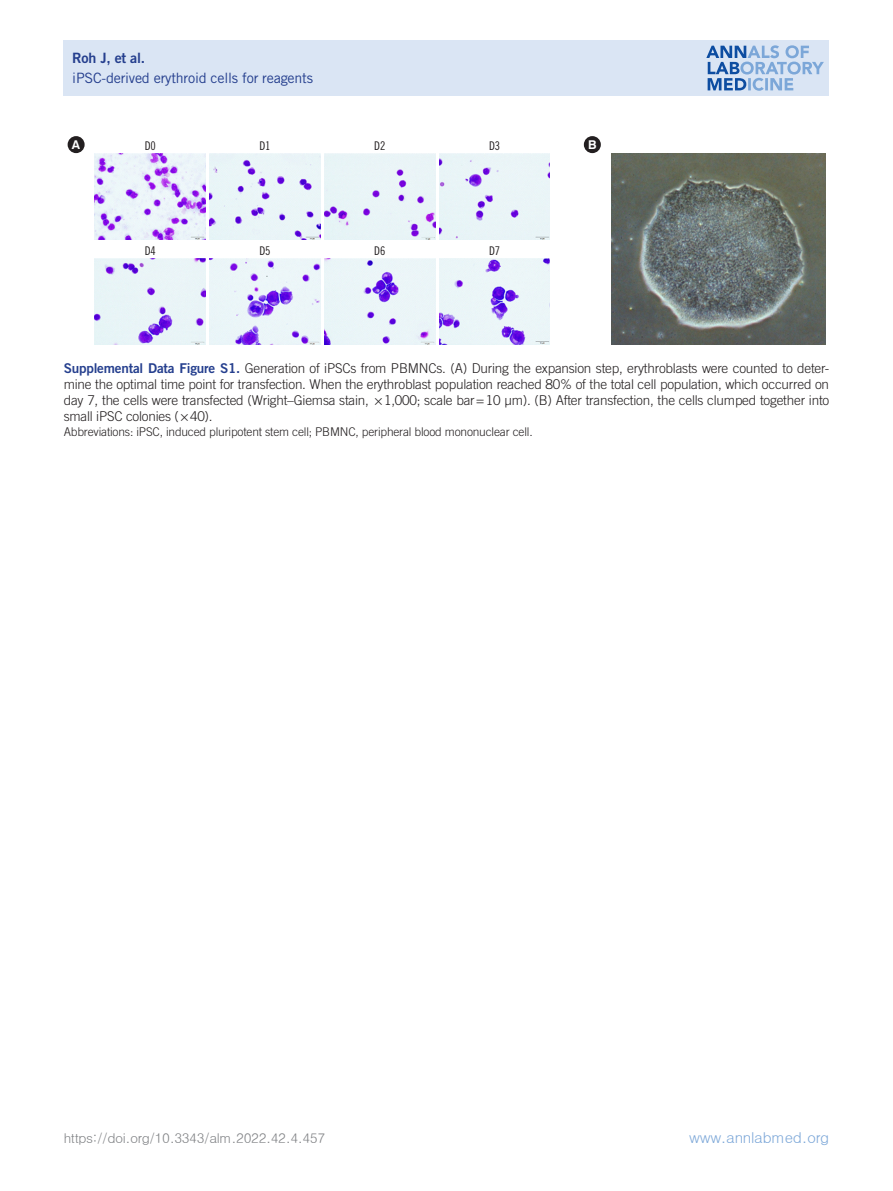
<style>
.page{position:relative;width:893px;height:1191px;background:#fff}
.page>*{position:absolute;margin:0;border:0;box-sizing:border-box;transform-origin:0 0}
.URL{font:15px "Dotum";letter-spacing:-.02em;color:#7ca7d8}
.하시라이름{font:14.25px "Trade Gothic LT Std";letter-spacing:-.015em;color:#253f8e}
.하시라이름-2{font:14.25px "Trade Gothic LT Std Bd 2";letter-spacing:-.015em;color:#253f8e}
.표제목_그림설명{font:300 13.5px/16.2px "Trade Gothic LT Std";letter-spacing:-.015em;color:#231f20;text-align:justify}
.t1{font:13.5px "Dotum";letter-spacing:-.03em;color:#808285}
.t2{font:700 12.15px "Swiss 721 BT";color:#fff}
.표_그림_주석{font:300 12px "Trade Gothic LT Std";letter-spacing:-.015em;color:#231f20}
.그림지문_8pt{font:12px "Trade Gothic LT Std Cn 18";letter-spacing:-.015em;color:#231f20}
.s1{font-family:"Trade Gothic LT Std Bd 2";font-weight:400;color:#253f8e}
</style>
<div class="page">
<div style="left:64px;top:40px;width:765px;height:56px;background:#dae5f4"></div>
<svg style="left:706px;top:45px;width:118px;height:46px"></svg>
<img style="left:612px;top:153px;width:213px;height:192px">
<div style="left:68px;top:136px;width:17px;height:17px;background:#231f20;border-radius:50%"></div>
<div style="left:584px;top:136px;width:17px;height:17px;background:#231f20;border-radius:50%"></div>
<img style="left:95px;top:153px;width:111px;height:87px">
<img style="left:95px;top:258px;width:111px;height:87px">
<img style="left:210px;top:153px;width:110px;height:87px">
<img style="left:210px;top:258px;width:110px;height:87px">
<div style="left:439px;top:153px;width:111px;height:87px;background:#e9f4f7"></div>
<img style="left:439px;top:258px;width:111px;height:87px">
<img style="left:325px;top:153px;width:110px;height:87px">
<img style="left:325px;top:258px;width:110px;height:87px">
<p class="하시라이름-2" style="left:72px;top:49px;width:75px">Roh J, et al.</p>
<p class="하시라이름" style="left:72px;top:69px;width:242px">iPSC-derived erythroid cells for reagents</p>
<p class="t2" style="left:72px;top:137px;width:10px">A</p>
<p class="그림지문_8pt" style="left:145px;top:138px;width:13px">D0</p>
<p class="t2" style="left:588px;top:137px;width:10px">B</p>
<p class="그림지문_8pt" style="left:259px;top:138px;width:13px">D1</p>
<p class="그림지문_8pt" style="left:374px;top:138px;width:13px">D2</p>
<p class="그림지문_8pt" style="left:489px;top:138px;width:13px">D3</p>
<p class="그림지문_8pt" style="left:145px;top:243px;width:13px">D4</p>
<p class="그림지문_8pt" style="left:259px;top:243px;width:13px">D5</p>
<p class="그림지문_8pt" style="left:374px;top:243px;width:13px">D6</p>
<p class="그림지문_8pt" style="left:489px;top:243px;width:13px">D7</p>
<p class="표제목_그림설명" style="left:64px;top:360px;width:767px"><span class="s1">Supplemental Data Figure S1.</span> Generation of iPSCs from PBMNCs. (A) During the expansion step, erythroblasts were counted to deter&shy;mine the optimal time point for transfection. When the erythroblast population reached 80% of the total cell population, which occurred on day 7, the cells were transfected (Wright–Giemsa stain, ×1,000; scale bar=10 µm). (B) After transfection, the cells clumped together into small iPSC colonies (×40).</p>
<p class="표_그림_주석" style="left:64px;top:425px;width:470px">Abbreviations: iPSC, induced pluripotent stem cell; PBMNC, peripheral blood mononuclear cell.</p>
<p class="t1" style="left:64px;top:1131px;width:263px">https://doi.org/10.3343/alm.2022.42.4.457</p>
<p class="URL" style="left:689px;top:1130px;width:142px">www.annlabmed.org</p>
</div>
